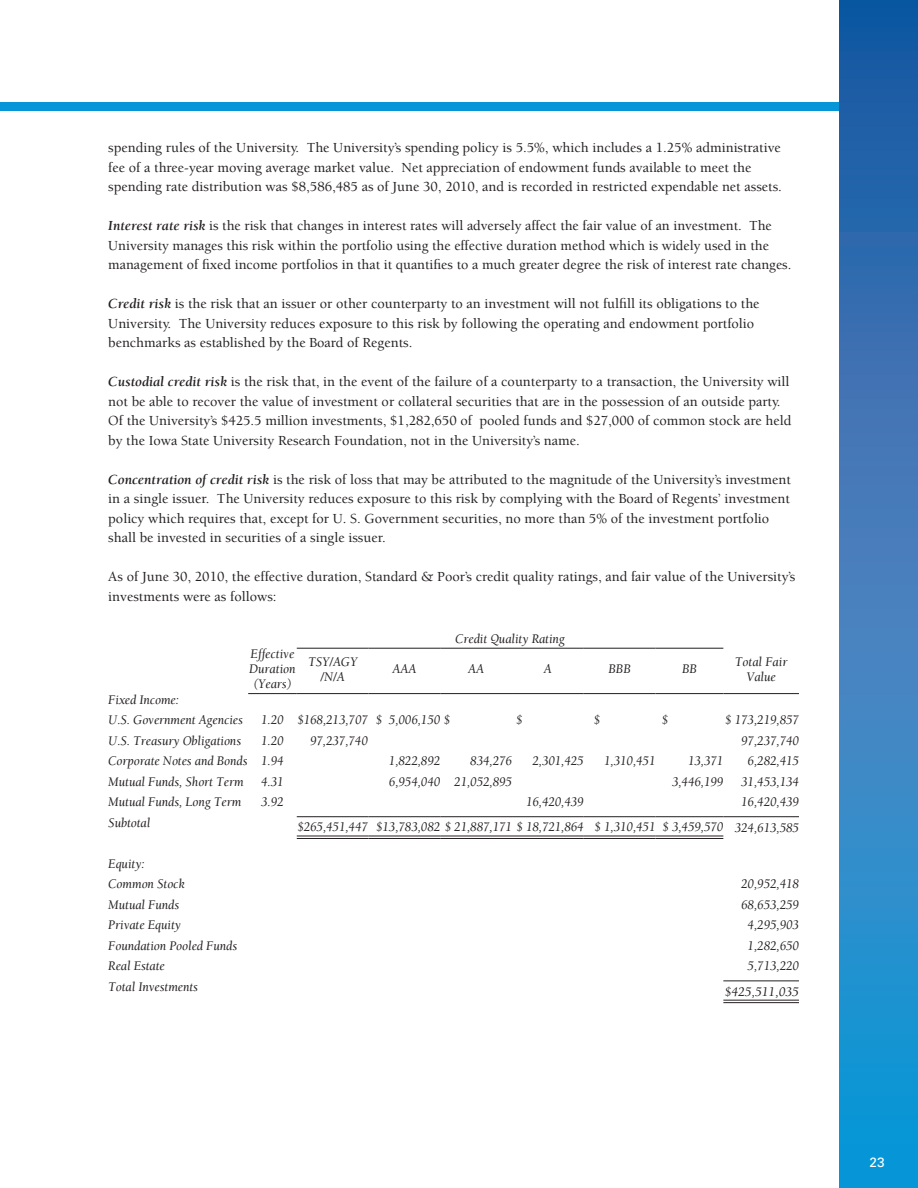
<style>
.page{position:relative;width:918px;height:1188px;background:#fff}
.page>*{position:absolute;margin:0;border:0;box-sizing:border-box;transform-origin:0 0}
.Notes_Body{font:500 14.25px/19.5px "Berkeley";color:#231f20}
.MDA_Table_Numbers{font:italic 13.5px/15px "Berkeley";letter-spacing:-.005em;color:#231f20;text-align:center;scale:.96 1}
.MDA_Table_Numbers-2{font:italic 13.5px "Berkeley";letter-spacing:-.005em;color:#231f20}
.t1{font:13.5px "Univers";color:#fff}
.s1{font-weight:700;font-style:italic}
</style>
<div class="page">
<div style="left:0;top:103px;width:839px;height:8px;background:#0696d7"></div>
<svg style="left:839px;top:0;width:79px;height:1188px;background:#2e7cbd"></svg>
<hr style="left:248px;top:693px;width:49px;height:1px;background:#231f20">
<hr style="left:297px;top:693px;width:72px;height:1px;background:#231f20">
<hr style="left:369px;top:693px;width:71px;height:1px;background:#231f20">
<hr style="left:440px;top:693px;width:72px;height:1px;background:#231f20">
<hr style="left:512px;top:693px;width:72px;height:1px;background:#231f20">
<hr style="left:584px;top:693px;width:71px;height:1px;background:#231f20">
<hr style="left:655px;top:693px;width:68px;height:1px;background:#231f20">
<hr style="left:723px;top:693px;width:76px;height:1px;background:#231f20">
<hr style="left:297px;top:816px;width:72px;height:1px;background:#231f20">
<hr style="left:369px;top:816px;width:71px;height:1px;background:#231f20">
<hr style="left:440px;top:816px;width:72px;height:1px;background:#231f20">
<hr style="left:512px;top:816px;width:72px;height:1px;background:#231f20">
<hr style="left:584px;top:816px;width:71px;height:1px;background:#231f20">
<hr style="left:655px;top:816px;width:68px;height:1px;background:#231f20">
<hr style="left:723px;top:816px;width:76px;height:1px;background:#231f20">
<hr style="left:297px;top:836px;width:72px;height:1px;background:#231f20">
<hr style="left:297px;top:838px;width:72px;height:1px;background:#231f20">
<hr style="left:369px;top:836px;width:71px;height:1px;background:#231f20">
<hr style="left:369px;top:838px;width:71px;height:1px;background:#231f20">
<hr style="left:440px;top:836px;width:72px;height:1px;background:#231f20">
<hr style="left:440px;top:838px;width:72px;height:1px;background:#231f20">
<hr style="left:512px;top:836px;width:72px;height:1px;background:#231f20">
<hr style="left:512px;top:838px;width:72px;height:1px;background:#231f20">
<hr style="left:584px;top:836px;width:71px;height:1px;background:#231f20">
<hr style="left:584px;top:838px;width:71px;height:1px;background:#231f20">
<hr style="left:655px;top:836px;width:68px;height:1px;background:#231f20">
<hr style="left:655px;top:838px;width:68px;height:1px;background:#231f20">
<hr style="left:723px;top:981px;width:76px;height:1px;background:#231f20">
<hr style="left:723px;top:1000px;width:76px;height:1px;background:#231f20">
<hr style="left:723px;top:1002px;width:76px;height:1px;background:#231f20">
<hr style="left:297px;top:648px;width:72px;height:1px;background:#231f20">
<hr style="left:369px;top:648px;width:71px;height:1px;background:#231f20">
<hr style="left:440px;top:648px;width:72px;height:1px;background:#231f20">
<hr style="left:512px;top:648px;width:72px;height:1px;background:#231f20">
<hr style="left:584px;top:648px;width:71px;height:1px;background:#231f20">
<hr style="left:655px;top:648px;width:68px;height:1px;background:#231f20">
<p class="Notes_Body" style="left:108px;top:138px;width:675px">spending rules of the University. The University’s spending policy is 5.5%, which includes a 1.25% administrative fee of a three-year moving average market value. Net appreciation of endowment funds available to meet the spending rate distribution was $8,586,485 as of June 30, 2010, and is recorded in restricted expendable net assets.</p>
<p class="Notes_Body" style="left:108px;top:216px;width:685px"><span class="s1">Interest rate risk</span> is the risk that changes in interest rates will adversely affect the fair value of an investment. The<br>University manages this risk within the portfolio using the effective duration method which is widely used in the management of fixed income portfolios in that it quantifies to a much greater degree the risk of interest rate changes.</p>
<p class="Notes_Body" style="left:108px;top:294px;width:653px"><span class="s1">Credit risk</span> is the risk that an issuer or other counterparty to an investment will not fulfill its obligations to the<br>University. The University reduces exposure to this risk by following the operating and endowment portfolio benchmarks as established by the Board of Regents.</p>
<p class="Notes_Body" style="left:108px;top:372px;width:685px"><span class="s1">Custodial credit risk</span> is the risk that, in the event of the failure of a counterparty to a transaction, the University will not be able to recover the value of investment or collateral securities that are in the possession of an outside party.<br>Of the University’s $425.5 million investments, $1,282,650 of pooled funds and $27,000 of common stock are held by the Iowa State University Research Foundation, not in the University’s name.</p>
<p class="Notes_Body" style="left:108px;top:470px;width:684px"><span class="s1">Concentration of credit risk</span> is the risk of loss that may be attributed to the magnitude of the University’s investment in a single issuer. The University reduces exposure to this risk by complying with the Board of Regents’ investment policy which requires that, except for U. S. Government securities, no more than 5% of the investment portfolio shall be invested in securities of a single issuer.</p>
<p class="Notes_Body" style="left:108px;top:567px;width:689px">As of June 30, 2010, the effective duration, Standard &amp; Poor’s credit quality ratings, and fair value of the University’s investments were as follows:</p>
<p class="MDA_Table_Numbers" style="left:455px;top:631px;width:116px">Credit Quality Rating</p>
<p class="MDA_Table_Numbers" style="left:251px;top:647px;width:47px">Effective</p>
<p class="MDA_Table_Numbers" style="left:249px;top:662px;width:50px">Duration</p>
<p class="MDA_Table_Numbers" style="left:253px;top:677px;width:42px">(Years)</p>
<p class="MDA_Table_Numbers" style="left:308px;top:654px;width:53px">TSY/AGY /N/A</p>
<p class="MDA_Table_Numbers" style="left:393px;top:662px;width:26px">AAA</p>
<p class="MDA_Table_Numbers" style="left:468px;top:662px;width:18px">AA</p>
<p class="MDA_Table_Numbers" style="left:544px;top:662px;width:10px">A</p>
<p class="MDA_Table_Numbers" style="left:608px;top:662px;width:25px">BBB</p>
<p class="MDA_Table_Numbers" style="left:682px;top:662px;width:17px">BB</p>
<p class="MDA_Table_Numbers" style="left:735px;top:654px;width:56px">Total Fair<br>Value</p>
<p class="MDA_Table_Numbers" style="left:108px;top:692px;width:75px">Fixed Income:</p>
<p class="MDA_Table_Numbers" style="left:108px;top:713px;width:142px">U.S. Government Agencies</p>
<p class="MDA_Table_Numbers" style="left:261px;top:713px;width:25px">1.20</p>
<p class="MDA_Table_Numbers" style="left:297px;top:713px;width:75px">$168,213,707</p>
<p class="MDA_Table_Numbers" style="left:376px;top:713px;width:79px">$ 5,006,150 $</p>
<p class="MDA_Table_Numbers" style="left:516px;top:713px;width:8px">$</p>
<p class="MDA_Table_Numbers" style="left:594px;top:713px;width:8px">$</p>
<p class="MDA_Table_Numbers" style="left:662px;top:713px;width:8px">$</p>
<p class="MDA_Table_Numbers" style="left:725px;top:713px;width:78px">$ 173,219,857</p>
<p class="MDA_Table_Numbers" style="left:108px;top:733px;width:140px">U.S. Treasury Obligations</p>
<p class="MDA_Table_Numbers" style="left:261px;top:733px;width:25px">1.20</p>
<p class="MDA_Table_Numbers" style="left:310px;top:733px;width:62px">97,237,740</p>
<p class="MDA_Table_Numbers" style="left:741px;top:733px;width:62px">97,237,740</p>
<p class="MDA_Table_Numbers" style="left:108px;top:754px;width:146px">Corporate Notes and Bonds</p>
<p class="MDA_Table_Numbers" style="left:261px;top:754px;width:25px">1.94</p>
<p class="MDA_Table_Numbers" style="left:389px;top:754px;width:55px">1,822,892</p>
<p class="MDA_Table_Numbers" style="left:470px;top:754px;width:45px">834,276</p>
<p class="MDA_Table_Numbers" style="left:532px;top:754px;width:55px">2,301,425</p>
<p class="MDA_Table_Numbers" style="left:604px;top:754px;width:55px">1,310,451</p>
<p class="MDA_Table_Numbers" style="left:688px;top:754px;width:38px">13,371</p>
<p class="MDA_Table_Numbers" style="left:748px;top:754px;width:55px">6,282,415</p>
<p class="MDA_Table_Numbers" style="left:108px;top:774px;width:142px">Mutual Funds, Short Term</p>
<p class="MDA_Table_Numbers" style="left:261px;top:774px;width:25px">4.31</p>
<p class="MDA_Table_Numbers" style="left:389px;top:774px;width:55px">6,954,040</p>
<p class="MDA_Table_Numbers" style="left:454px;top:774px;width:62px">21,052,895</p>
<p class="MDA_Table_Numbers" style="left:672px;top:774px;width:55px">3,446,199</p>
<p class="MDA_Table_Numbers" style="left:741px;top:774px;width:62px">31,453,134</p>
<p class="MDA_Table_Numbers" style="left:108px;top:795px;width:140px">Mutual Funds, Long Term</p>
<p class="MDA_Table_Numbers" style="left:261px;top:795px;width:25px">3.92</p>
<p class="MDA_Table_Numbers" style="left:526px;top:795px;width:62px">16,420,439</p>
<p class="MDA_Table_Numbers" style="left:741px;top:795px;width:62px">16,420,439</p>
<p class="MDA_Table_Numbers" style="left:108px;top:815px;width:45px">Subtotal</p>
<p class="MDA_Table_Numbers" style="left:297px;top:820px;width:75px">$265,451,447</p>
<p class="MDA_Table_Numbers" style="left:376px;top:820px;width:218px">$13,783,082 $ 21,887,171 $ 18,721,864</p>
<p class="MDA_Table_Numbers" style="left:595px;top:820px;width:65px">$ 1,310,451</p>
<p class="MDA_Table_Numbers" style="left:662px;top:820px;width:65px">$ 3,459,570</p>
<p class="MDA_Table_Numbers" style="left:735px;top:821px;width:68px">324,613,585</p>
<p class="MDA_Table_Numbers" style="left:108px;top:856px;width:39px">Equity:</p>
<p class="MDA_Table_Numbers" style="left:108px;top:877px;width:81px">Common Stock</p>
<p class="MDA_Table_Numbers" style="left:741px;top:877px;width:62px">20,952,418</p>
<p class="MDA_Table_Numbers" style="left:108px;top:897px;width:75px">Mutual Funds</p>
<p class="MDA_Table_Numbers" style="left:741px;top:897px;width:62px">68,653,259</p>
<p class="MDA_Table_Numbers" style="left:108px;top:918px;width:77px">Private Equity</p>
<p class="MDA_Table_Numbers" style="left:748px;top:918px;width:55px">4,295,903</p>
<p class="MDA_Table_Numbers" style="left:108px;top:938px;width:136px">Foundation Pooled Funds</p>
<p class="MDA_Table_Numbers" style="left:748px;top:938px;width:55px">1,282,650</p>
<p class="MDA_Table_Numbers" style="left:108px;top:959px;width:60px">Real Estate</p>
<p class="MDA_Table_Numbers" style="left:748px;top:959px;width:55px">5,713,220</p>
<p class="MDA_Table_Numbers" style="left:108px;top:979px;width:95px">Total Investments</p>
<p class="MDA_Table_Numbers-2" style="left:725px;top:984px;width:76px">$425,511,035</p>
<p class="t1" style="left:870px;top:1154px;width:17px">23</p>
</div>
